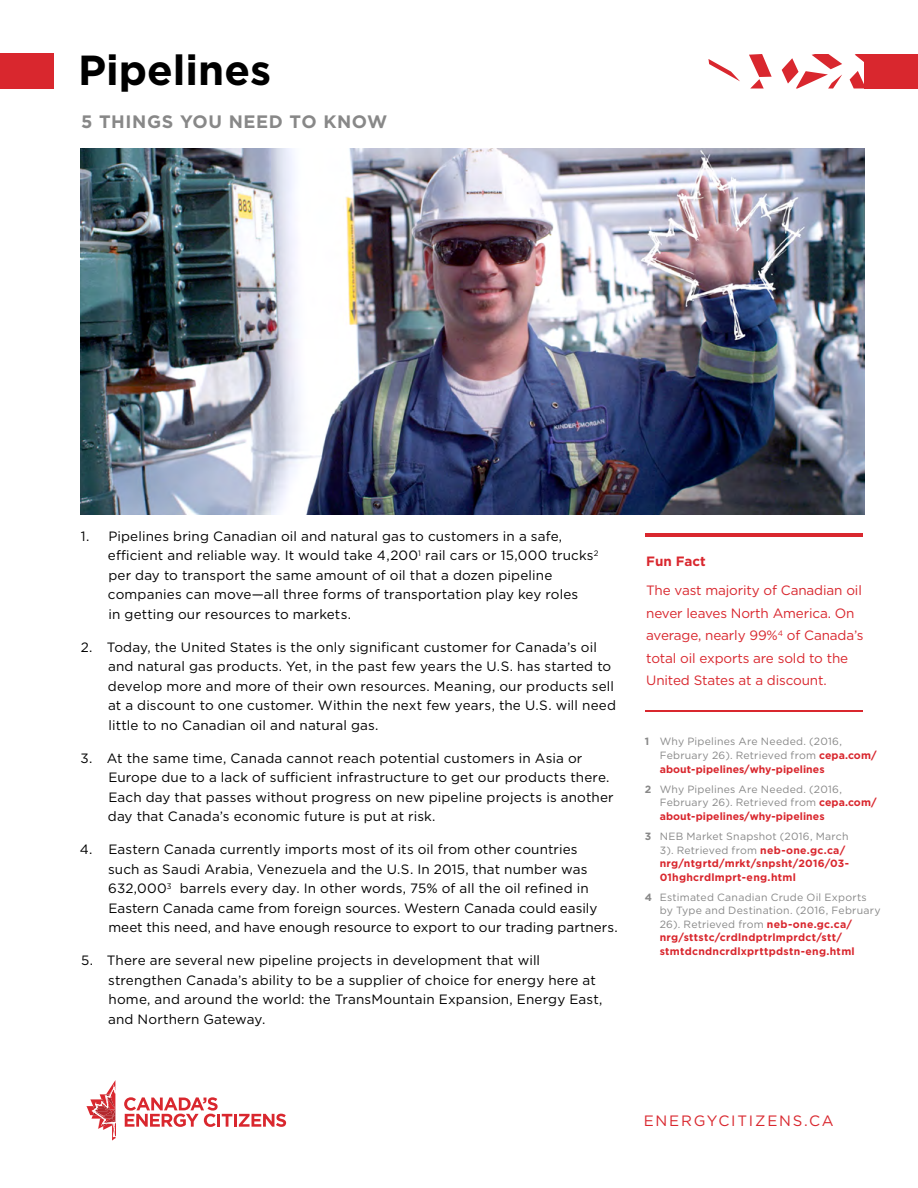
<style>
.page{position:relative;width:918px;height:1188px;background:#fff}
.page>*{position:absolute;margin:0;border:0;box-sizing:border-box;transform-origin:0 0}
.t1{font:700 42px "Gotham";color:#000}
.t2{font:700 18px "Gotham";letter-spacing:.035em;color:#888}
.t3{font:15px "Gotham";letter-spacing:.12em;color:#d9272e}
.t4{font:13.5px/19.5px "Gotham";letter-spacing:.01em;color:#000}
.t5{font:13.5px/22.5px "Gotham";letter-spacing:-.01em;color:#d9272e}
.t6{font:700 13.5px "Gotham";color:#d9272e}
.t7{font:10.5px/13.5px "Gotham";letter-spacing:.02em;color:#888}
.t8{font:700 10.5px/13.5px "Gotham";letter-spacing:.025em;color:#d9272e}
.s1{font-weight:700}
.s2{font-weight:700;color:#d9272e}
.s3{color:#888}
.s4{font-weight:400;color:#888}
</style>
<div class="page">
<svg style="left:850px;top:71px;width:14px;height:18px"></svg>
<svg style="left:749px;top:54px;width:23px;height:35px"></svg>
<svg style="left:855px;top:54px;width:9px;height:8px"></svg>
<svg style="left:708px;top:59px;width:32px;height:22px"></svg>
<svg style="left:782px;top:54px;width:60px;height:35px"></svg>
<div style="left:1px;top:53px;width:53px;height:36px;background:#d9272e"></div>
<div style="left:864px;top:54px;width:54px;height:34px;background:#d9272e"></div>
<svg style="left:87px;top:1080px;width:29px;height:61px"></svg>
<svg style="left:124px;top:1097px;width:162px;height:30px"></svg>
<hr style="left:646px;top:533px;width:217px;height:4px;background:#d9272e">
<hr style="left:646px;top:710px;width:217px;height:2px;background:#d9272e">
<img style="left:81px;top:148px;width:783px;height:366px">
<h1 class="t1" style="left:78px;top:42px;width:195px">Pipelines</h1>
<h2 class="t2" style="left:81px;top:110px;width:308px">5 THINGS YOU NEED TO KNOW</h2>
<p class="t4" style="left:108px;top:526px;width:492px;text-indent:-27px">1. Pipelines bring Canadian oil and natural gas to customers in a safe, efficient and reliable way. It would take 4,200<sup>1</sup> rail cars or 15,000 trucks<sup>2 </sup>per day to transport the same amount of oil that a dozen pipeline companies can move—all three forms of transportation play key roles<br>in getting our resources to markets.</p>
<p class="t4" style="left:108px;top:637px;width:510px;text-indent:-27px">2. Today, the United States is the only significant customer for Canada’s oil and natural gas products. Yet, in the past few years the U.S. has started to develop more and more of their own resources. Meaning, our products sell at a discount to one customer. Within the next few years, the U.S. will need little to no Canadian oil and natural gas.</p>
<p class="t4" style="left:108px;top:748px;width:507px;text-indent:-27px">3. At the same time, Canada cannot reach potential customers in Asia or Europe due to a lack of sufficient infrastructure to get our products there.<br>Each day that passes without progress on new pipeline projects is another day that Canada’s economic future is put at risk.</p>
<p class="t4" style="left:108px;top:839px;width:511px;text-indent:-28px">4. Eastern Canada currently imports most of its oil from other countries<br>such as Saudi Arabia, Venezuela and the U.S. In 2015, that number was 632,000<sup>3</sup> barrels every day. In other words, 75% of all the oil refined in Eastern Canada came from foreign sources. Western Canada could easily meet this need, and have enough resource to export to our trading partners.</p>
<p class="t4" style="left:108px;top:950px;width:496px;text-indent:-27px">5. There are several new pipeline projects in development that will strengthen Canada’s ability to be a supplier of choice for energy here at home, and around the world: the TransMountain Expansion, Energy East, and Northern Gateway.</p>
<p class="t6" style="left:646px;top:552px;width:61px">Fun Fact</p>
<p class="t5" style="left:646px;top:579px;width:219px">The vast majority of Canadian oil never leaves North America. On average, nearly 99%<sup>4</sup> of Canada’s total oil exports are sold to the<br>United States at a discount.</p>
<p class="t7" style="left:660px;top:735px;width:218px;text-indent:-15px"><span class="s1">1</span> Why Pipelines Are Needed. (2016,<br>February 26). Retrieved from <span class="s2">cepa.com/ about-pipelines/why-pipelines</span></p>
<p class="t7" style="left:660px;top:782px;width:218px;text-indent:-15px"><span class="s1">2</span> Why Pipelines Are Needed. (2016,<br>February 26). Retrieved from <span class="s2">cepa.com/ about-pipelines/why-pipelines</span></p>
<p class="t8" style="left:660px;top:829px;width:191px;text-indent:-15px"><span class="s3">3</span> <span class="s4">NEB Market Snapshot (2016, March 3). Retrieved from</span> neb-one.gc.ca/ nrg/ntgrtd/mrkt/snpsht/2016/03- 01hghcrdlmprt-eng.html</p>
<p class="t7" style="left:660px;top:890px;width:222px;text-indent:-15px"><span class="s1">4</span> Estimated Canadian Crude Oil Exports by Type and Destination. (2016, February 26). Retrieved from <span class="s2">neb-one.gc.ca/ nrg/sttstc/crdlndptrlmprdct/stt/ stmtdcndncrdlxprttpdstn-eng.html</span></p>
<p class="t3" style="left:644px;top:1111px;width:192px">ENERGYCITIZENS.CA</p>
</div>
